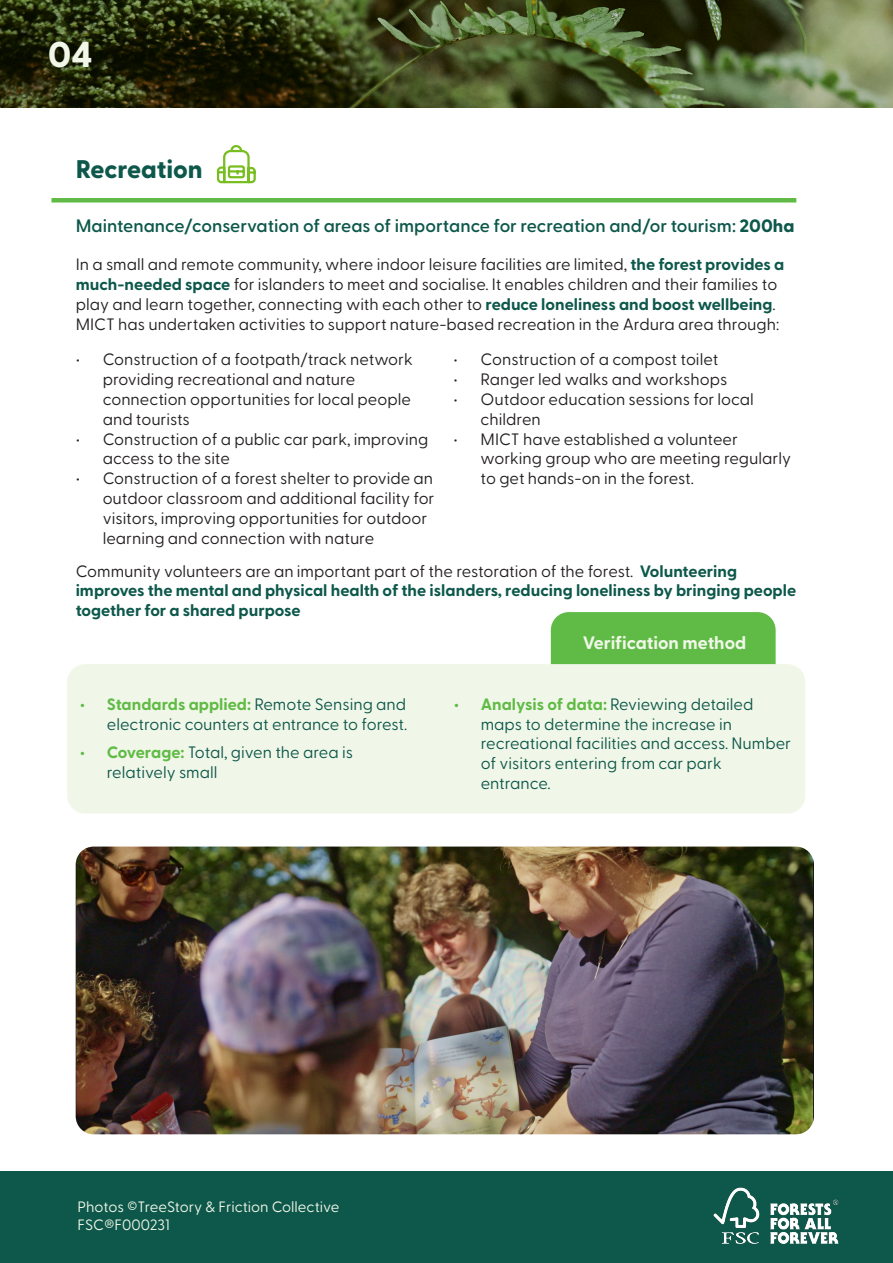
<style>
.page{position:relative;width:893px;height:1263px;background:#fff}
.page>*{position:absolute;margin:0;border:0;box-sizing:border-box;transform-origin:0 0}
.t1{font:800 36px "Greycliff CF";color:#f1f7e8}
.t2{font:800 25.5px "Greycliff CF";color:#0d584b}
.t3{font:600 18px "Greycliff CF";color:#0d584b}
.t4{font:700 18px "Greycliff CF";color:#f1f7e8}
.t5{font:16.5px/19.8px "Greycliff CF";color:#231f20}
.t6{font:16.5px/19.8px "Greycliff CF";color:#0d584b}
.t7{font:700 16.5px/19.8px "Greycliff CF";color:#0d584b}
.t8{font:15px "Greycliff CF";color:#f1f7e8}
.s1{font-weight:800}
.s2{font-weight:700;color:#0d584b}
.s3{font-weight:400;color:#231f20}
.s4{font-weight:700;color:#60bb46}
</style>
<div class="page">
<div style="left:0;top:1171px;width:893px;height:92px;background:#0d584b"></div>
<img style="left:0;top:0;width:893px;height:107px">
<img style="left:713px;top:1187px;width:126px;height:56px">
<div style="left:51px;top:198px;width:745px;height:5px;background:#60bb46"></div>
<div style="left:551px;top:612px;width:225px;height:72px;background:#60bb46;border-radius:18px"></div>
<div style="left:67px;top:664px;width:738px;height:149px;background:#f1f7e8;border-radius:18px"></div>
<img style="left:76px;top:846px;width:738px;height:288px">
<svg style="left:217px;top:145px;width:39px;height:38px"></svg>
<p class="t1" style="left:48px;top:27px;width:46px">04</p>
<p class="t2" style="left:76px;top:149px;width:129px">Recreation</p>
<p class="t3" style="left:76px;top:212px;width:720px">Maintenance/conservation of areas of importance for recreation and/or tourism: <span class="s1">200ha</span></p>
<p class="t5" style="left:76px;top:254px;width:710px">In a small and remote community, where indoor leisure facilities are limited, <span class="s2">the forest provides a much-needed space</span> for islanders to meet and socialise. It enables children and their families to play and learn together, connecting with each other to <span class="s2">reduce loneliness and boost wellbeing</span>.</p>
<p class="t5" style="left:76px;top:313px;width:705px">MICT has undertaken activities to support nature-based recreation in the Ardura area through:</p>
<p class="t5" style="left:103px;top:348px;width:312px;text-indent:-27px">• Construction of a footpath/track network providing recreational and nature connection opportunities for local people and tourists</p>
<p class="t5" style="left:103px;top:428px;width:327px;text-indent:-27px">• Construction of a public car park, improving access to the site</p>
<p class="t5" style="left:103px;top:467px;width:333px;text-indent:-27px">• Construction of a forest shelter to provide an outdoor classroom and additional facility for visitors, improving opportunities for outdoor learning and connection with nature</p>
<p class="t5" style="left:454px;top:348px;width:266px">• Construction of a compost toilet</p>
<p class="t5" style="left:454px;top:368px;width:275px">• Ranger led walks and workshops</p>
<p class="t5" style="left:481px;top:388px;width:275px;text-indent:-27px">• Outdoor education sessions for local children</p>
<p class="t5" style="left:481px;top:428px;width:312px;text-indent:-27px">• MICT have established a volunteer working group who are meeting regularly to get hands-on in the forest.</p>
<p class="t7" style="left:76px;top:560px;width:722px"><span class="s3">Community volunteers are an important part of the restoration of the forest.</span> Volunteering improves the mental and physical health of the islanders, reducing loneliness by bringing people together for a shared purpose</p>
<p class="t6" style="left:80px;top:693px;width:329px;text-align:right"><span class="s4">• Standards applied:</span> Remote Sensing and electronic counters at entrance to forest.</p>
<p class="t6" style="left:107px;top:741px;width:248px;text-indent:-27px"><span class="s4">• Coverage:</span> Total, given the area is relatively small</p>
<p class="t4" style="left:583px;top:629px;width:165px">Verification method</p>
<p class="t6" style="left:481px;top:693px;width:312px;text-indent:-27px"><span class="s4">• Analysis of data:</span> Reviewing detailed maps to determine the increase in recreational facilities and access. Number of visitors entering from car park entrance.</p>
<p class="t8" style="left:77px;top:1195px;width:263px">Photos ©TreeStory &amp; Friction Collective</p>
<p class="t8" style="left:77px;top:1213px;width:94px">FSC®F000231</p>
</div>
